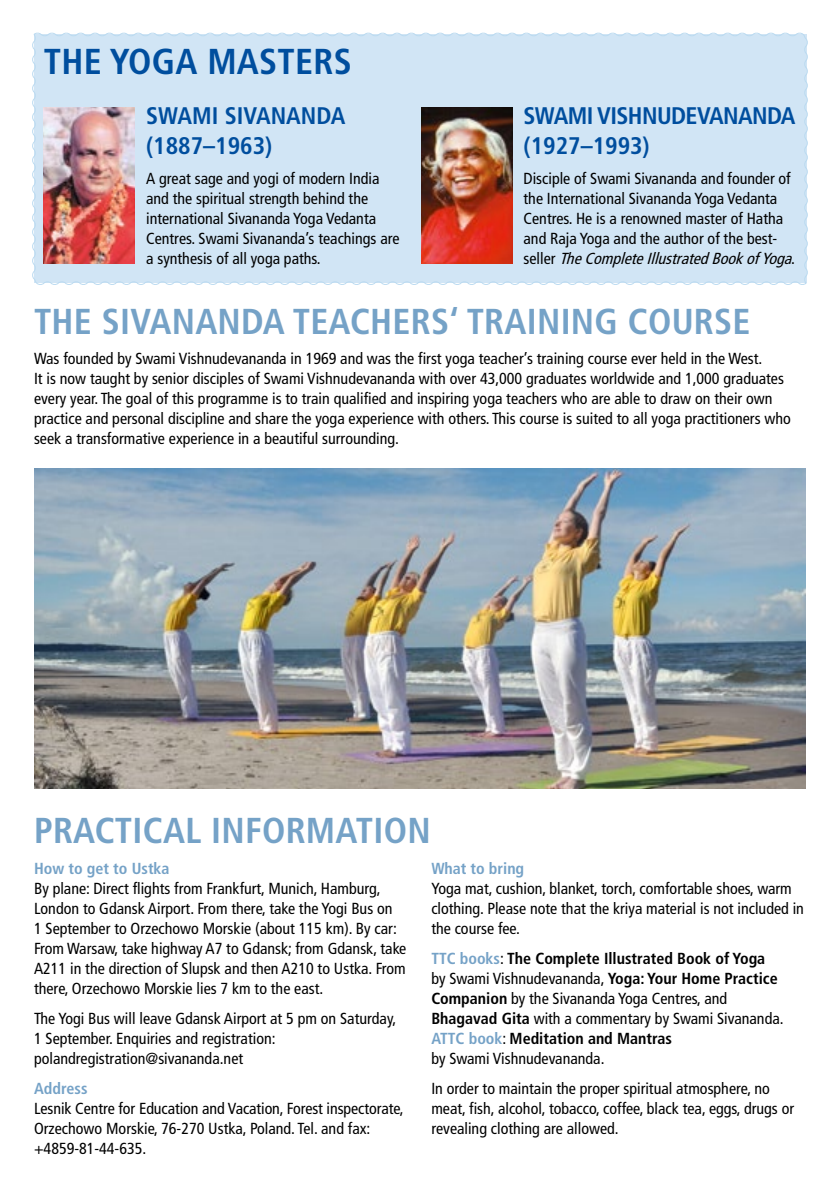
<style>
.page{position:relative;width:840px;height:1191px;background:#fff}
.page>*{position:absolute;margin:0;border:0;box-sizing:border-box;transform-origin:0 0}
.t1{font:700 condensed 36px "Frutiger LT Std";letter-spacing:.005em;color:#75a2c7}
.t2{font:700 condensed 36px "Frutiger LT Std";letter-spacing:.005em;color:#004e9e}
.t3{font:700 condensed 24px/30px "Frutiger LT Std";letter-spacing:-.01em;color:#004e9e}
.t4{font:condensed 16px/20px "Frutiger LT Std";color:#000}
.t5{font:700 condensed 16px "Frutiger LT Std";color:#75a2c7}
.s1{font-style:italic}
.s2{font-weight:700;color:#75a2c7}
.s3{font-weight:700}
</style>
<div class="page">
<hr style="left:839px;top:1024px;width:1px;height:167px;background:#afd4ee">
<div style="left:32px;top:32px;width:776px;height:253px;background:#d1e5f5"></div>
<img style="left:421px;top:108px;width:91px;height:156px">
<img style="left:44px;top:108px;width:91px;height:156px">
<img style="left:34px;top:468px;width:771px;height:320px">
<h1 class="t2" style="left:44px;top:40px;width:309px">THE YOGA MASTERS</h1>
<h2 class="t3" style="left:146px;top:101px;width:201px">SWAMI SIVANANDA (1887–1963)</h2>
<p class="t4" style="left:146px;top:169px;width:255px">A great sage and yogi of modern India and the spiritual strength behind the international Sivananda Yoga Vedanta Centres. Swami Sivananda’s teachings are a synthesis of all yoga paths.</p>
<h2 class="t3" style="left:523px;top:101px;width:273px">SWAMI VISHNUDEVANANDA (1927–1993)</h2>
<p class="t4" style="left:523px;top:169px;width:274px">Disciple of Swami Sivananda and founder of the International Sivananda Yoga Vedanta Centres. He is a renowned master of Hatha and Raja Yoga and the author of the best-<br>s e l l e r <span class="s1">TheCompleteIllustratedBookofYoga</span>.</p>
<h1 class="t1" style="left:34px;top:300px;width:717px">THE SIVANANDA TEACHERS‘ TRAINING COURSE</h1>
<p class="t4" style="left:34px;top:349px;width:758px">Was founded by Swami Vishnudevananda in 1969 and was the first yoga teacher’s training course ever held in the West.<br>It is now taught by senior disciples of Swami Vishnudevananda with over 43,000 graduates worldwide and 1,000 graduates every year. The goal of this programme is to train qualified and inspiring yoga teachers who are able to draw on their own practice and personal discipline and share the yoga experience with others. This course is suited to all yoga practitioners who seek a transformative experience in a beautiful surrounding.</p>
<h1 class="t1" style="left:34px;top:809px;width:398px">PRACTICAL INFORMATION</h1>
<p class="t5" style="left:34px;top:859px;width:137px">How to get to Ustka</p>
<p class="t4" style="left:34px;top:879px;width:373px">By plane: Direct flights from Frankfurt, Munich, Hamburg, London to Gdansk Airport. From there, take the Yogi Bus on<br>1 September to Orzechowo Morskie (about 115 km). By car:<br>From Warsaw, take highway A7 to Gdansk; from Gdansk, take A211 in the direction of Slupsk and then A210 to Ustka. From there, Orzechowo Morskie lies 7 km to the east.</p>
<p class="t4" style="left:34px;top:1009px;width:363px">The Yogi Bus will leave Gdansk Airport at 5 pm on Saturday,<br>1 September. Enquiries and registration: polandregistration@sivananda.net</p>
<p class="t5" style="left:34px;top:1079px;width:55px">Address</p>
<p class="t4" style="left:34px;top:1099px;width:371px">Lesnik Centre for Education and Vacation, Forest inspectorate,<br>Orzechowo Morskie, 76-270 Ustka, Poland. Tel. and fax: +4859-81-44-635.</p>
<p class="t5" style="left:431px;top:859px;width:94px">What to bring</p>
<p class="t4" style="left:431px;top:879px;width:374px">Yoga mat, cushion, blanket, torch, comfortable shoes, warm clothing. Please note that the kriya material is not included in the course fee.</p>
<p class="t4" style="left:431px;top:949px;width:353px"><span class="s2">TTC books</span>: <span class="s3">The Complete Illustrated Book of Yoga<br></span>by Swami Vishnudevananda, <span class="s3">Yoga: Your Home Practice Companion</span> by the Sivananda Yoga Centres, and <span class="s3">Bhagavad Gita</span> with a commentary by Swami Sivananda.<br><span class="s2">ATTC book</span>: <span class="s3">Meditation and Mantras<br></span>by Swami Vishnudevananda.</p>
<p class="t4" style="left:431px;top:1079px;width:364px">In order to maintain the proper spiritual atmosphere, no meat, fish, alcohol, tobacco, coffee, black tea, eggs, drugs or revealing clothing are allowed.</p>
</div>
